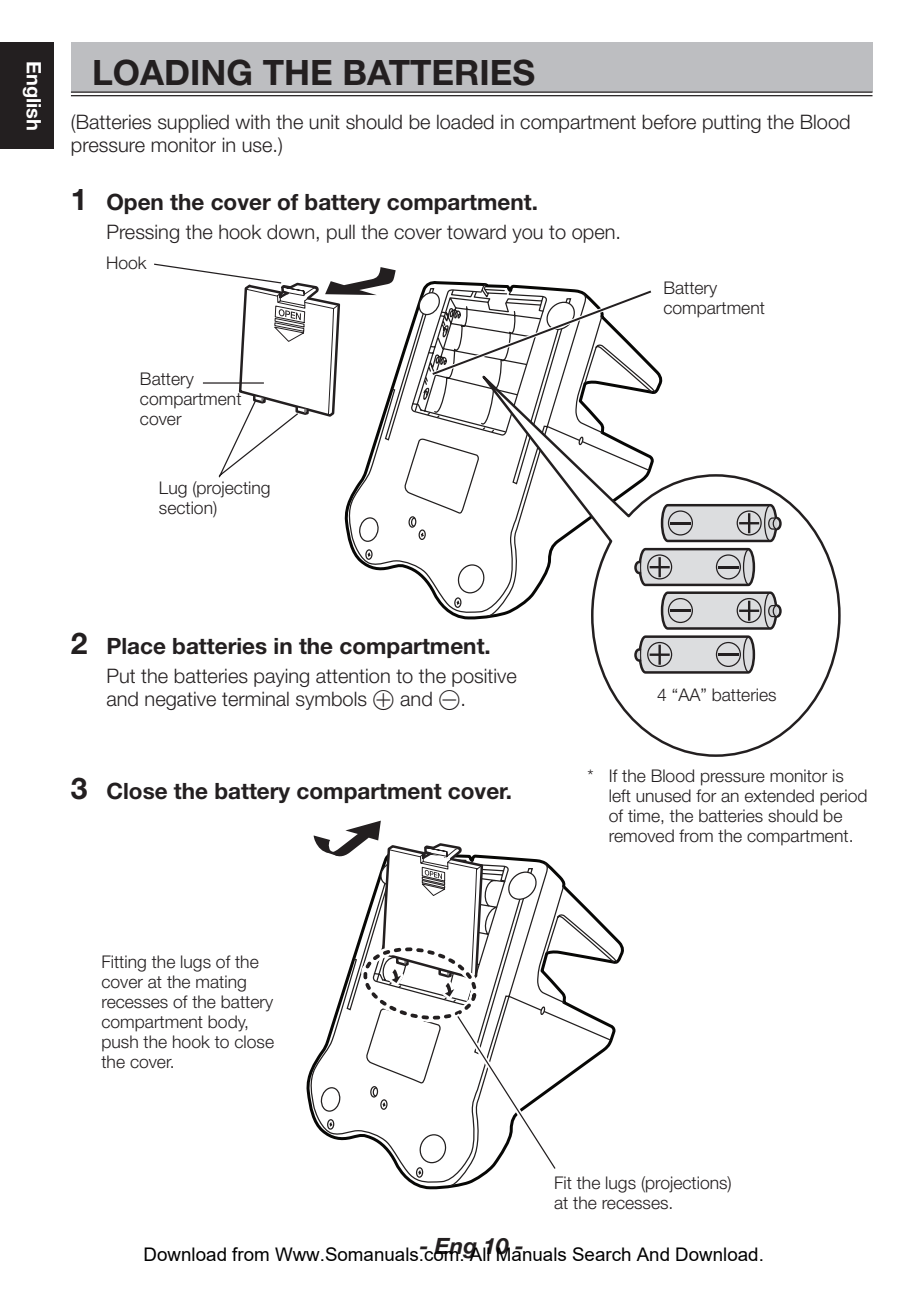
<style>
.page{position:relative;width:908px;height:1290px;background:#fff}
.page>*{position:absolute;margin:0;border:0;box-sizing:border-box;transform-origin:0 0}
.t1{font:700 35px "Helvetica Neue LT";color:#231f20}
.t2{font:700 22.5px "Helvetica Neue LT";color:#231f20}
.t3{font:italic 700 22.5px "Helvetica Neue LT";color:#231f20}
.t4{font:300 20px/22.5px "Helvetica Neue LT";color:#231f20}
.t5{font:700 20px "Helvetica Neue LT";color:#fff}
.t6{font:18.75px "Arial";color:#000}
.t7{font:300 17.5px/20px "Helvetica Neue LT";color:#231f20}
.s1{font-size:30px}
.s2{font-family:"GK View A";font-weight:400}
</style>
<div class="page">
<div style="left:71px;top:43px;width:801px;height:49px;background:#bdbec1"></div>
<hr style="left:71px;top:92px;width:801px;height:1px;background:#231f20">
<hr style="left:71px;top:95px;width:801px;height:1px;background:#231f20">
<div style="left:0;top:43px;width:53px;height:106px;background:#231f20"></div>
<svg style="left:602px;top:495px;width:239px;height:262px"></svg>
<svg style="left:154px;top:264px;width:628px;height:411px"></svg>
<svg style="left:308px;top:878px;width:308px;height:309px"></svg>
<svg style="left:313px;top:820px;width:250px;height:358px"></svg>
<p class="t5" style="left:41px;top:61px;width:71px;rotate:90deg">English</p>
<h1 class="t1" style="left:92px;top:60px;width:444px">LOADING THE BATTERIES</h1>
<p class="t4" style="left:71px;top:113px;width:781px">(Batteries supplied with the unit should be loaded in compartment before putting the Blood pressure monitor in use.)</p>
<p class="t2" style="left:71px;top:194px;width:468px"><span class="s1">1</span> Open the cover of battery compartment.</p>
<p class="t4" style="left:106px;top:223px;width:516px">Pressing the hook down, pull the cover toward you to open.</p>
<p class="t7" style="left:106px;top:254px;width:42px">Hook</p>
<p class="t7" style="left:140px;top:370px;width:103px">Battery compartment cover</p>
<p class="t7" style="left:159px;top:480px;width:113px">Lug (projecting section)</p>
<p class="t7" style="left:663px;top:279px;width:103px">Battery compartment</p>
<p class="t2" style="left:71px;top:638px;width:421px"><span class="s1">2</span> Place batteries in the compartment.</p>
<p class="t4" style="left:106px;top:667px;width:412px">Put the batteries paying attention to the positive and negative terminal symbols <span class="s2">m</span> and <span class="s2">,</span>.</p>
<p class="t2" style="left:71px;top:783px;width:442px"><span class="s1">3</span> Close the battery compartment cover.</p>
<p class="t7" style="left:657px;top:687px;width:121px">4 “AA” batteries</p>
<p class="t7" style="left:608px;top:767px;width:260px;text-indent:-21px">* If the Blood pressure monitor is left unused for an extended period of time, the batteries should be removed from the compartment.</p>
<p class="t7" style="left:101px;top:953px;width:174px">Fitting the lugs of the cover at the mating recesses of the battery compartment body, push the hook to close the cover.</p>
<p class="t7" style="left:554px;top:1174px;width:179px">Fit the lugs (projections) at the recesses.</p>
<p class="t3" style="left:419px;top:1238px;width:106px">- Eng 10 -</p>
<p class="t6" style="left:144px;top:1244px;width:621px">Download from Www.Somanuals.com. All Manuals Search And Download.</p>
</div>
